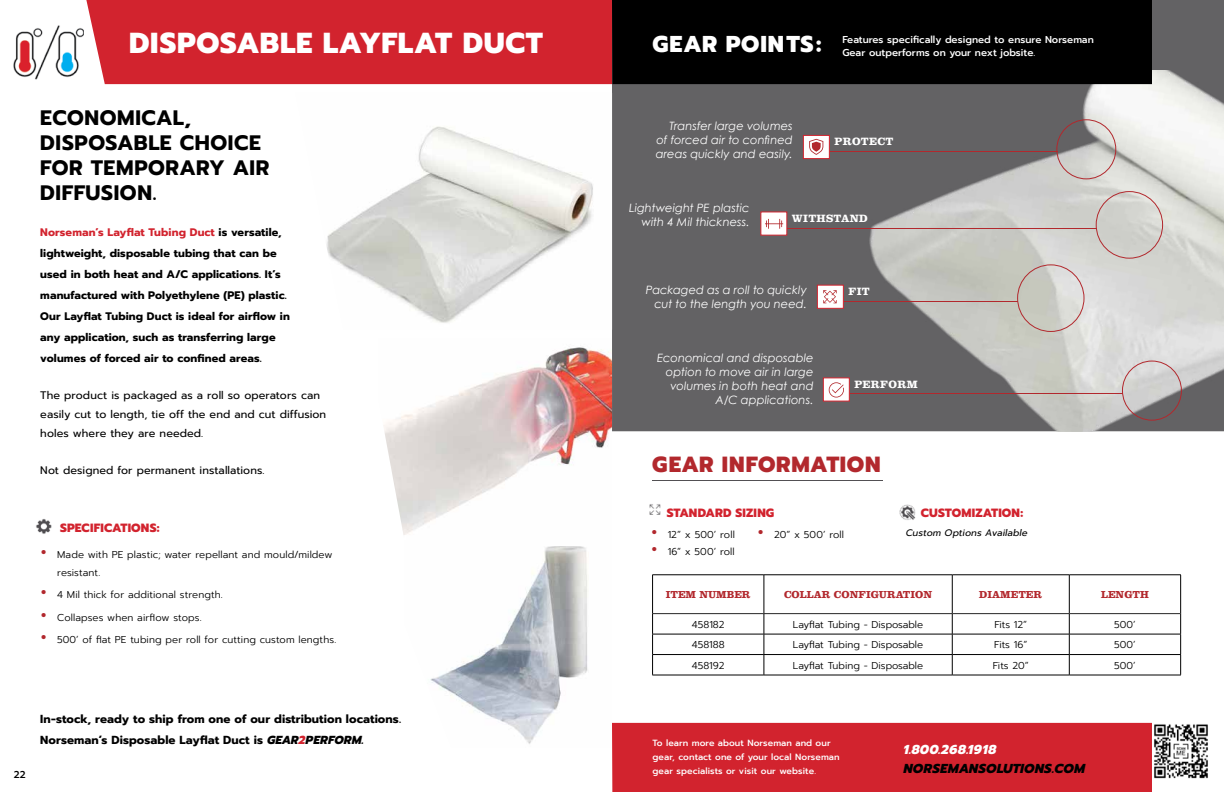
<style>
.page{position:relative;width:1224px;height:792px;background:#fff}
.page>*{position:absolute;margin:0;border:0;box-sizing:border-box;transform-origin:0 0}
.t1{font:800 29px "Prompt";letter-spacing:.02em;color:#fff}
.t2{font:800 23px "Prompt";letter-spacing:.04em;color:#fff}
.t3{font:800 22px "Prompt";letter-spacing:.035em;color:#b2282d}
.t4{font:700 21px/25px "Prompt";letter-spacing:.025em;color:#000}
.t5{font:italic 800 13px "Prompt";letter-spacing:.02em;color:#000}
.t6{font:italic 800 13px "Prompt";letter-spacing:.03em;color:#fff}
.t7{font:800 12px "Prompt";letter-spacing:.01em;color:#d2232e}
.t8{font:700 11.7px/21px "Prompt";letter-spacing:.005em;color:#000}
.t9{font:italic 11.5px/14px "Century Gothic";letter-spacing:.005em;color:#fff;text-align:right}
.t10{font:700 11px/21px "Prompt";letter-spacing:.01em;color:#000}
.t11{font:11px/19px "Prompt";letter-spacing:.005em;color:#000}
.t12{font:700 11px "Clarendon LT Std";letter-spacing:.025em;color:#fff}
.t13{font:700 10.5px "Clarendon LT Std";color:#b2282d}
.t14{font:300 10px/18px "Prompt";color:#000}
.t15{font:500 10px/13px "Prompt";color:#fff}
.t16{font:500 10px "Prompt";color:#000}
.t17{font:italic 9.5px "Prompt";color:#000}
.t18{font:500 9px/14px "Prompt";letter-spacing:.01em;color:#fff}
.s1{color:#d2232e}
.s2{font-weight:700;font-size:20px;color:#b2282d}
.s3{font-weight:800;font-style:italic}
.s4{font-weight:800;font-style:italic;color:#d2232e}
</style>
<div class="page">
<div style="left:612px;top:0;width:612px;height:431px;background:#636264"></div>
<img style="left:790px;top:70px;width:434px;height:361px">
<div style="left:86px;top:0;width:526px;height:84px;background:#d2232e"></div>
<img style="left:326px;top:126px;width:267px;height:197px">
<img style="left:430px;top:546px;width:158px;height:198px">
<img style="left:383px;top:347px;width:229px;height:188px">
<img style="left:649px;top:504px;width:12px;height:11px">
<div style="left:612px;top:0;width:540px;height:84px;background:#000"></div>
<hr style="left:652px;top:480px;width:231px;height:1px;background:#525053">
<img style="left:36px;top:519px;width:16px;height:15px">
<hr style="left:652px;top:575px;width:112px;height:1px;background:#000">
<hr style="left:652px;top:575px;width:1px;height:39px;background:#000">
<hr style="left:764px;top:575px;width:188px;height:1px;background:#000">
<hr style="left:764px;top:575px;width:1px;height:38px;background:#000">
<hr style="left:952px;top:575px;width:117px;height:1px;background:#000">
<hr style="left:952px;top:575px;width:1px;height:38px;background:#000">
<hr style="left:1069px;top:575px;width:112px;height:1px;background:#000">
<hr style="left:1069px;top:575px;width:1px;height:38px;background:#000">
<hr style="left:1180px;top:575px;width:1px;height:39px;background:#000">
<hr style="left:653px;top:613px;width:111px;height:1px;background:#262626">
<hr style="left:764px;top:613px;width:188px;height:1px;background:#262626">
<hr style="left:952px;top:613px;width:117px;height:1px;background:#262626">
<hr style="left:1069px;top:613px;width:111px;height:1px;background:#262626">
<hr style="left:652px;top:634px;width:112px;height:1px;background:#000">
<hr style="left:764px;top:634px;width:188px;height:1px;background:#000">
<hr style="left:952px;top:634px;width:117px;height:1px;background:#000">
<hr style="left:1069px;top:634px;width:112px;height:1px;background:#000">
<hr style="left:652px;top:654px;width:112px;height:1px;background:#000">
<svg style="left:652px;top:614px;width:1px;height:61px"></svg>
<hr style="left:764px;top:654px;width:188px;height:1px;background:#000">
<svg style="left:764px;top:614px;width:1px;height:61px"></svg>
<hr style="left:952px;top:654px;width:117px;height:1px;background:#000">
<svg style="left:952px;top:614px;width:1px;height:61px"></svg>
<hr style="left:1069px;top:654px;width:112px;height:1px;background:#000">
<svg style="left:1069px;top:614px;width:1px;height:61px"></svg>
<svg style="left:1180px;top:614px;width:1px;height:61px"></svg>
<hr style="left:652px;top:675px;width:112px;height:1px;background:#000">
<hr style="left:764px;top:675px;width:188px;height:1px;background:#000">
<hr style="left:952px;top:675px;width:117px;height:1px;background:#000">
<hr style="left:1069px;top:675px;width:112px;height:1px;background:#000">
<img style="left:13px;top:25px;width:71px;height:55px">
<img style="left:899px;top:504px;width:17px;height:16px">
<img style="left:1150px;top:722px;width:58px;height:57px">
<div style="left:612px;top:723px;width:540px;height:69px;background:#d2232e"></div>
<div style="left:1096px;top:191px;width:67px;height:68px;border:1px solid #b2282d;border-radius:50%"></div>
<div style="left:1122px;top:361px;width:60px;height:60px;border:1px solid #b2282d;border-radius:50%"></div>
<div style="left:1056px;top:119px;width:60px;height:60px;border:1px solid #b2282d;border-radius:50%"></div>
<hr style="left:848px;top:393px;width:274px;height:1px;background:#b2282d">
<div style="left:823px;top:378px;width:26px;height:23px;background:#fff"></div>
<div style="left:823px;top:377px;width:27px;height:25px;border:1px solid #d2232e"></div>
<hr style="left:786px;top:228px;width:311px;height:1px;background:#b2282d">
<hr style="left:828px;top:151px;width:230px;height:1px;background:#b2282d">
<div style="left:803px;top:135px;width:26px;height:24px;background:#fff"></div>
<div style="left:803px;top:135px;width:27px;height:24px;border:1px solid #d2232e"></div>
<svg style="left:829px;top:382px;width:15px;height:16px"></svg>
<div style="left:1017px;top:264px;width:68px;height:68px;border:1px solid #b2282d;border-radius:50%"></div>
<hr style="left:838px;top:301px;width:180px;height:1px;background:#b2282d">
<div style="left:817px;top:285px;width:26px;height:23px;background:#fff"></div>
<div style="left:817px;top:285px;width:27px;height:24px;border:1px solid #d2232e"></div>
<svg style="left:823px;top:290px;width:14px;height:13px"></svg>
<svg style="left:809px;top:139px;width:14px;height:16px"></svg>
<div style="left:761px;top:212px;width:26px;height:23px;background:#fff"></div>
<div style="left:760px;top:211px;width:27px;height:25px;border:1px solid #d2232e"></div>
<svg style="left:765px;top:219px;width:18px;height:10px"></svg>
<h1 class="t1" style="left:129px;top:21px;width:415px">DISPOSABLE LAYFLAT DUCT</h1>
<h3 class="t4" style="left:40px;top:105px;width:230px">ECONOMICAL,<br>DISPOSABLE CHOICE<br>FOR TEMPORARY AIR<br>DIFFUSION.</h3>
<p class="t10" style="left:40px;top:221px;width:251px"><span class="s1">Norseman’s Layflat Tubing Duct</span> is versatile, lightweight, disposable tubing that can be used in both heat and A/C applications. It’s manufactured with Polyethylene (PE) plastic.<br>Our Layflat Tubing Duct is ideal for airflow in any application, such as transferring large volumes of forced air to confined areas.</p>
<p class="t11" style="left:40px;top:385px;width:287px">The product is packaged as a roll so operators can easily cut to length, tie off the end and cut diffusion holes where they are needed.</p>
<p class="t11" style="left:40px;top:460px;width:226px">Not designed for permanent installations.</p>
<p class="t7" style="left:60px;top:519px;width:101px">SPECIFICATIONS:</p>
<p class="t14" style="left:57px;top:545px;width:277px;text-indent:-16px"><span class="s2">•</span> Made with PE plastic; water repellant and mould/mildew resistant.</p>
<p class="t14" style="left:41px;top:586px;width:183px"><span class="s2">•</span> 4 Mil thick for additional strength.</p>
<p class="t14" style="left:41px;top:608px;width:162px"><span class="s2">•</span> Collapses when airflow stops.</p>
<p class="t14" style="left:41px;top:631px;width:296px"><span class="s2">•</span> 500’ of flat PE tubing per roll for cutting custom lengths.</p>
<p class="t16" style="left:14px;top:768px;width:13px">22</p>
<p class="t8" style="left:40px;top:709px;width:362px">In-stock, ready to ship from one of our distribution locations.<br>Norseman’s Disposable Layflat Duct is <span class="s3">GEAR</span><span class="s4">2</span><span class="s3">PERFORM.</span></p>
<h2 class="t2" style="left:652px;top:26px;width:171px">GEAR POINTS:</h2>
<p class="t15" style="left:842px;top:33px;width:253px">Features specifically designed to ensure Norseman<br>Gear outperforms on your next jobsite.</p>
<p class="t9" style="left:656px;top:119px;width:138px;text-align:justify;text-indent:14px">Transfer large volumes of forced air to confined areas quickly and easily.</p>
<p class="t12" style="left:834px;top:135px;width:61px">PROTECT</p>
<p class="t9" style="left:629px;top:200px;width:122px">Lightweight PE plastic with 4 Mil thickness.</p>
<p class="t12" style="left:792px;top:211px;width:77px">WITHSTAND</p>
<p class="t9" style="left:646px;top:283px;width:163px">Packaged as a roll to quickly</p>
<p class="t12" style="left:848px;top:285px;width:23px">FIT</p>
<p class="t9" style="left:654px;top:297px;width:154px">cut to the length you need.</p>
<p class="t9" style="left:657px;top:351px;width:158px">Economical and disposable option to move air in large volumes in both heat and<br>A/C applications.</p>
<p class="t12" style="left:854px;top:377px;width:65px">PERFORM</p>
<h3 class="t3" style="left:652px;top:448px;width:230px">GEAR INFORMATION</h3>
<p class="t7" style="left:667px;top:504px;width:109px">STANDARD SIZING</p>
<p class="t14" style="left:652px;top:526px;width:84px"><span class="s2">•</span> 12” x 500’ roll</p>
<p class="t14" style="left:652px;top:543px;width:84px"><span class="s2">•</span> 16” x 500’ roll</p>
<p class="t14" style="left:758px;top:526px;width:87px"><span class="s2">•</span> 20” x 500’ roll</p>
<p class="t7" style="left:921px;top:504px;width:104px">CUSTOMIZATION:</p>
<p class="t17" style="left:906px;top:526px;width:126px">Custom Options Available</p>
<p class="t13" style="left:666px;top:588px;width:86px">ITEM NUMBER</p>
<p class="t13" style="left:784px;top:588px;width:150px">COLLAR CONFIGURATION</p>
<p class="t13" style="left:979px;top:588px;width:64px">DIAMETER</p>
<p class="t13" style="left:1101px;top:588px;width:49px">LENGTH</p>
<p class="t14" style="left:692px;top:615px;width:34px">458182</p>
<p class="t14" style="left:793px;top:615px;width:132px">Layflat Tubing - Disposable</p>
<p class="t14" style="left:994px;top:615px;width:34px">Fits 12”</p>
<p class="t14" style="left:1114px;top:615px;width:23px">500’</p>
<p class="t14" style="left:692px;top:636px;width:34px">458188</p>
<p class="t14" style="left:793px;top:636px;width:132px">Layflat Tubing - Disposable</p>
<p class="t14" style="left:994px;top:636px;width:35px">Fits 16”</p>
<p class="t14" style="left:1114px;top:636px;width:23px">500’</p>
<p class="t14" style="left:692px;top:656px;width:34px">458192</p>
<p class="t14" style="left:793px;top:656px;width:132px">Layflat Tubing - Disposable</p>
<p class="t14" style="left:993px;top:656px;width:37px">Fits 20”</p>
<p class="t14" style="left:1114px;top:656px;width:23px">500’</p>
<p class="t18" style="left:652px;top:736px;width:189px">To learn more about Norseman and our gear, contact one of your local Norseman gear specialists or visit our website.</p>
<h3 class="t6" style="left:903px;top:739px;width:94px">1.800.268.1918</h3>
<h3 class="t5" style="left:903px;top:758px;width:183px">NORSEMANSOLUTIONS.COM</h3>
</div>
